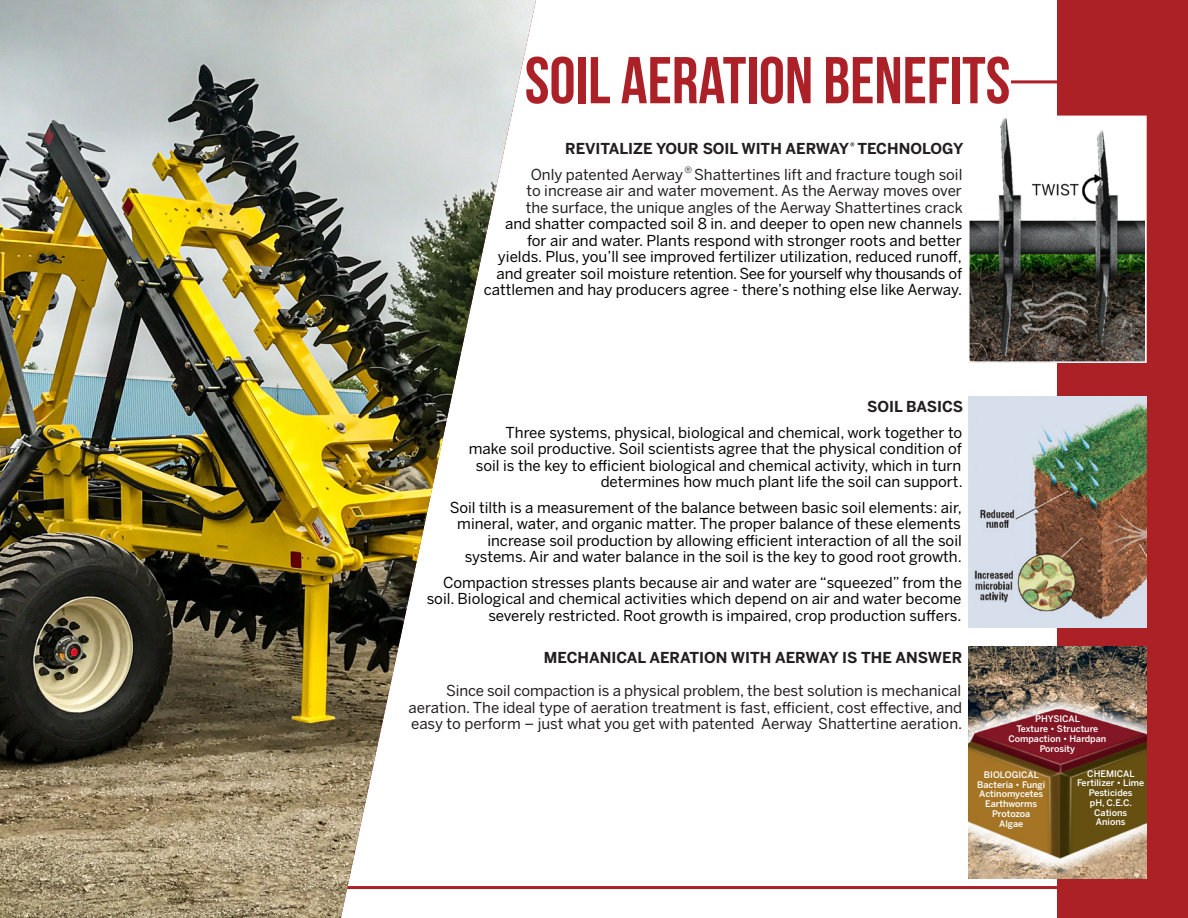
<style>
.page{position:relative;width:1188px;height:918px;background:#fff}
.page>*{position:absolute;margin:0;border:0;box-sizing:border-box;transform-origin:0 0}
.t1{font:700 66px "Bebas Neue";color:#ac2027}
.t2{font:15px/16.5px "Benton Sans";color:#040503;text-align:right}
.t3{font:15px/16.5px "Benton Sans";color:#231f20;text-align:justify}
.t4{font:700 15px "Benton Sans";color:#231f20}
.t5{font:500 9px/9.8px "Benton Sans";color:#fff;text-align:center}
.s1{font-weight:700}
</style>
<div class="page">
<div style="left:1057px;top:0;width:131px;height:918px;background:#ac2126"></div>
<img style="left:968px;top:396px;width:179px;height:232px">
<img style="left:971px;top:119px;width:173px;height:241px">
<div style="left:968px;top:116px;width:179px;height:247px;border:2px solid #fff"></div>
<img style="left:968px;top:647px;width:179px;height:231px">
<img style="left:0;top:0;width:536px;height:918px">
<h1 class="t1" style="left:525px;top:44px;width:487px">SOIL AERATION BENEFITS</h1>
<p class="t3" style="left:531px;top:136px;width:434px;line-height:25.5px;text-align:right"><span class="s1">REVITALIZE YOUR SOIL WITH AERWAY</span><sup>®</sup> <span class="s1">TECHNOLOGY<br></span>Only patented Aerway <sup>®</sup> Shattertines lift and fracture tough soil</p>
<p class="t3" style="left:526px;top:183px;width:439px">to increase air and water movement. As the Aerway moves over the surface, the unique angles of the Aerway Shattertines crack</p>
<p class="t2" style="left:484px;top:216px;width:480px">and shatter compacted soil 8 in. and deeper to open new channels for air and water. Plants respond with stronger roots and better yields. Plus, you’ll see improved fertilizer utilization, reduced runoff, and greater soil moisture retention. See for yourself why thousands of cattlemen and hay producers agree - there’s nothing else like Aerway.</p>
<p class="t4" style="left:867px;top:398px;width:98px">SOIL BASICS</p>
<p class="t2" style="left:469px;top:424px;width:496px">Three systems, physical, biological and chemical, work together to make soil productive. Soil scientists agree that the physical condition of soil is the key to efficient biological and chemical activity, which in turn determines how much plant life the soil can support.</p>
<p class="t2" style="left:450px;top:499px;width:514px">Soil tilth is a measurement of the balance between basic soil elements: air, mineral, water, and organic matter. The proper balance of these elements increase soil production by allowing efficient interaction of all the soil systems. Air and water balance in the soil is the key to good root growth.</p>
<p class="t2" style="left:427px;top:574px;width:537px">Compaction stresses plants because air and water are “squeezed” from the soil. Biological and chemical activities which depend on air and water become severely restricted. Root growth is impaired, crop production suffers.</p>
<p class="t4" style="left:544px;top:648px;width:420px">MECHANICAL AERATION WITH AERWAY IS THE ANSWER</p>
<p class="t3" style="left:409px;top:682px;width:555px;text-indent:37px">Since soil compaction is a physical problem, the best solution is mechanical aeration. The ideal type of aeration treatment is fast, efficient, cost effective, and easy to perform – just what you get with patented Aerway Shattertine aeration.</p>
<p class="t5" style="left:1008px;top:714px;width:99px">PHYSICAL<br>Texture • Structure<br>Compaction • Hardpan<br>Porosity</p>
<p class="t5" style="left:977px;top:770px;width:70px">BIOLOGICAL<br>Bacteria • Fungi<br>Actinomycetes<br>Earthworms<br>Protozoa<br>Algae</p>
<p class="t5" style="left:1077px;top:768px;width:69px">CHEMICAL<br>Fertilizer • Lime<br>Pesticides<br>pH, C.E.C.<br>Cations<br>Anions</p>
</div>
